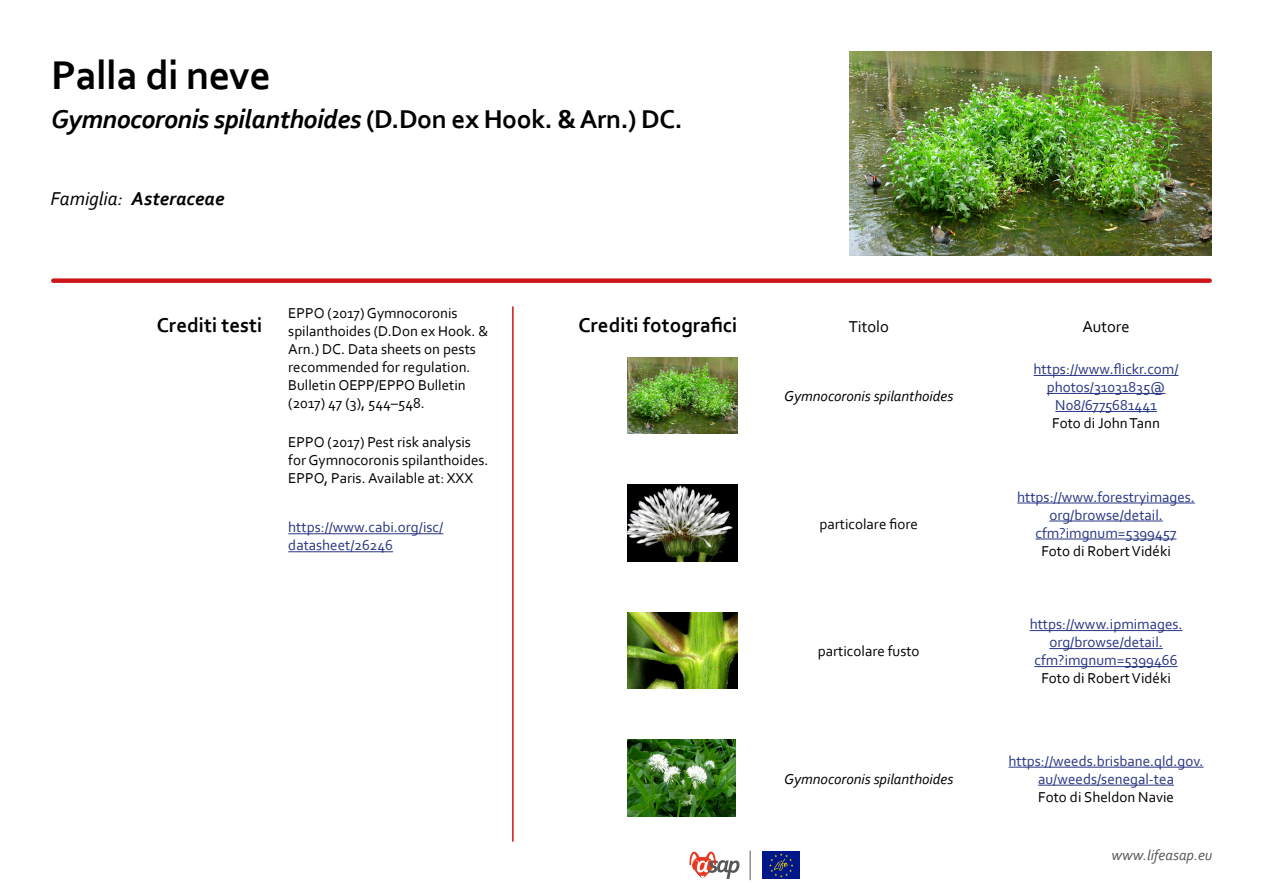
<style>
.page{position:relative;width:1263px;height:893px;background:#fff}
.page>*{position:absolute;margin:0;border:0;box-sizing:border-box;transform-origin:0 0}
.t1{font:700 42px "Corbel";letter-spacing:-.015em;color:#000}
.t2{font:italic 700 27px "Corbel";letter-spacing:-.015em;color:#000}
.t3{font:700 21px "Corbel";color:#000}
.t4{font:italic 700 19.5px "Corbel";color:#000}
.t5{font:16.5px "Corbel";color:#000}
.t6{font:15px/18px "Corbel";color:#000}
.t7{font:15px/18px "Corbel";color:#283583;text-align:center}
.t8{font:italic 15px "Corbel";color:#000}
.t9{font:italic 15px "Corbel";color:#575756}
.s1{font-style:normal}
.s2{font-weight:400}
</style>
<div class="page">
<div style="left:53px;top:278px;width:1157px;height:5px;background:#cd171a"></div>
<img style="left:849px;top:51px;width:363px;height:204px">
<svg style="left:689px;top:851px;width:50px;height:28px"></svg>
<svg style="left:750px;top:851px;width:1px;height:29px"></svg>
<div style="left:762px;top:852px;width:38px;height:27px;background:#001789"></div>
<svg style="left:769px;top:853px;width:24px;height:24px"></svg>
<hr style="left:512px;top:307px;width:2px;height:534px;background:#cd171a">
<hr style="left:1033px;top:375px;width:145px;height:1px;background:#283583">
<hr style="left:1047px;top:393px;width:118px;height:1px;background:#283583">
<hr style="left:1055px;top:411px;width:102px;height:1px;background:#283583">
<hr style="left:1017px;top:503px;width:178px;height:1px;background:#283583">
<hr style="left:1049px;top:521px;width:114px;height:1px;background:#283583">
<hr style="left:1035px;top:539px;width:141px;height:1px;background:#283583">
<hr style="left:1030px;top:630px;width:152px;height:1px;background:#283583">
<hr style="left:1049px;top:648px;width:114px;height:1px;background:#283583">
<hr style="left:1034px;top:666px;width:143px;height:1px;background:#283583">
<hr style="left:288px;top:533px;width:155px;height:1px;background:#283583">
<hr style="left:288px;top:551px;width:105px;height:1px;background:#283583">
<hr style="left:1008px;top:767px;width:195px;height:1px;background:#283583">
<hr style="left:1038px;top:785px;width:136px;height:1px;background:#283583">
<img style="left:627px;top:357px;width:110px;height:77px">
<img style="left:627px;top:485px;width:110px;height:76px">
<img style="left:627px;top:612px;width:110px;height:77px">
<img style="left:627px;top:740px;width:109px;height:76px">
<h1 class="t1" style="left:51px;top:49px;width:222px">Palla di neve</h1>
<h2 class="t2" style="left:51px;top:102px;width:633px">Gymnocoronis spilanthoides <span class="s1">(D.Don ex Hook. &amp; Arn.) DC.</span></h2>
<h3 class="t4" style="left:51px;top:186px;width:175px"><span class="s2">Famiglia:</span> Asteraceae</h3>
<p class="t6" style="left:288px;top:303px;width:202px">EPPO (2017) Gymnocoronis spilanthoides (D.Don ex Hook. &amp;<br>Arn.) DC. Data sheets on pests recommended for regulation.<br>Bulletin OEPP/EPPO Bulletin (2017) 47 (3), 544–548.</p>
<p class="t6" style="left:288px;top:433px;width:202px">EPPO (2017) Pest risk analysis for Gymnocoronis spilanthoides.<br>EPPO, Paris. Available at: XXX</p>
<p class="t7" style="left:288px;top:518px;width:156px;text-align:left">https://www.cabi.org/isc/ datasheet/26246</p>
<h3 class="t3" style="left:157px;top:312px;width:107px">Crediti testi</h3>
<h3 class="t3" style="left:578px;top:312px;width:161px">Crediti fotografici</h3>
<p class="t5" style="left:1082px;top:316px;width:49px">Autore</p>
<p class="t5" style="left:849px;top:316px;width:42px">Titolo</p>
<p class="t7" style="left:1033px;top:360px;width:146px">https://www.flickr.com/ photos/31031835@<br>N08/6775681441</p>
<p class="t6" style="left:1052px;top:414px;width:109px">Foto di John Tann</p>
<p class="t8" style="left:784px;top:387px;width:171px">Gymnocoronis spilanthoides</p>
<p class="t7" style="left:1017px;top:487px;width:179px">https://www.forestryimages. org/browse/detail. cfm?imgnum=5399457</p>
<p class="t6" style="left:1041px;top:541px;width:131px">Foto di Robert Vidéki</p>
<p class="t6" style="left:819px;top:514px;width:100px">particolare fiore</p>
<p class="t6" style="left:818px;top:642px;width:103px">particolare fusto</p>
<p class="t8" style="left:784px;top:769px;width:171px">Gymnocoronis spilanthoides</p>
<p class="t7" style="left:1030px;top:615px;width:154px">https://www.ipmimages. org/browse/detail. cfm?imgnum=5399466</p>
<p class="t6" style="left:1041px;top:669px;width:131px">Foto di Robert Vidéki</p>
<p class="t7" style="left:1008px;top:751px;width:197px">https://weeds.brisbane.qld.gov. au/weeds/senegal-tea</p>
<p class="t6" style="left:1038px;top:787px;width:137px">Foto di Sheldon Navie</p>
<p class="t9" style="left:1111px;top:846px;width:102px">www.lifeasap.eu</p>
</div>
